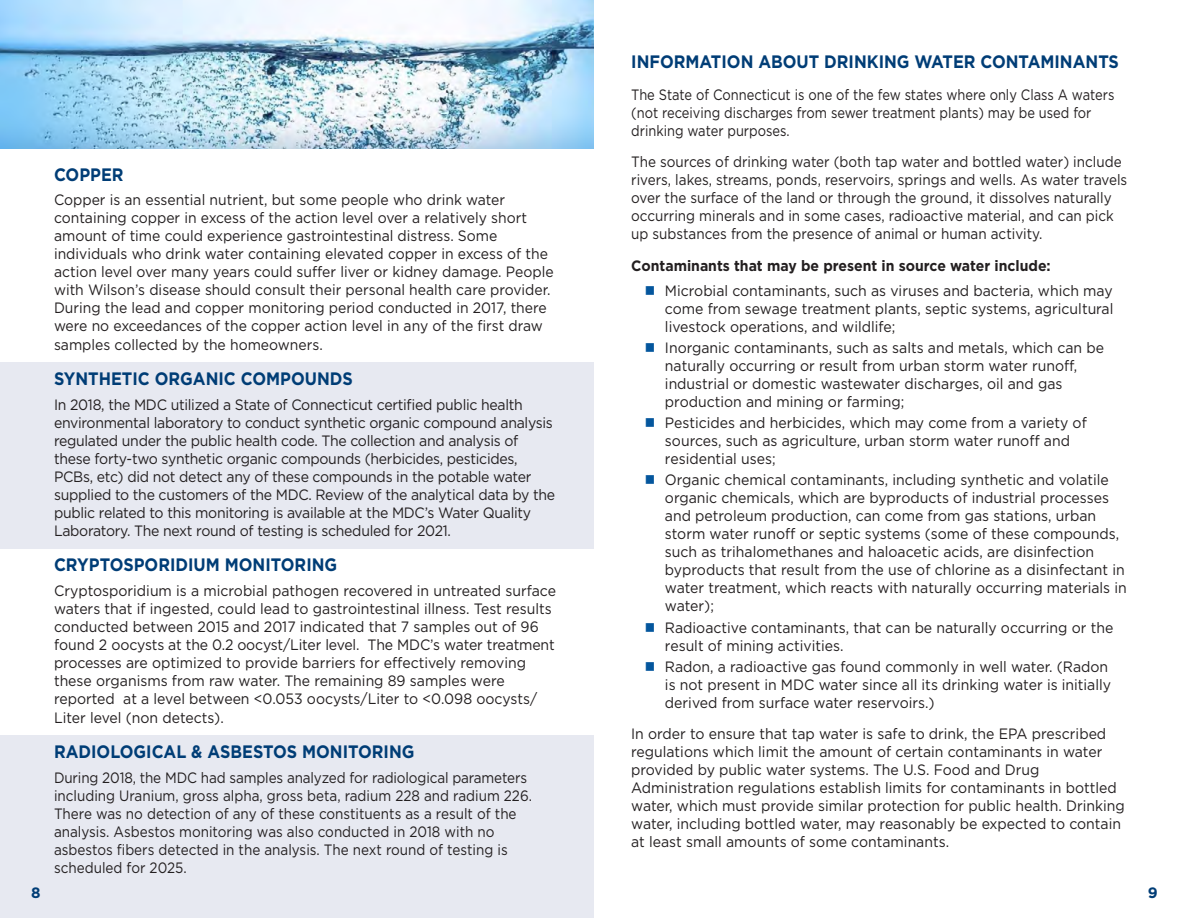
<style>
.page{position:relative;width:1188px;height:918px;background:#fff}
.page>*{position:absolute;margin:0;border:0;box-sizing:border-box;transform-origin:0 0}
.t1{font:700 18px "Gotham";color:#003d76;scale:.9 1}
.t2{font:15px/18px "Gotham";color:#231f20;scale:.94 1}
.t3{font:15px/18px "Gotham";color:#231f20;scale:.9 1}
.t4{font:15px/18.1px "Gotham";color:#231f20;scale:.93 1}
.t5{font:15px/18px "Gotham";letter-spacing:-.02em;color:#231f20;scale:.94 1}
.t6{font:15px/18px "Gotham";color:#231f20;scale:.86 1}
.t7{font:700 15px "Gotham";color:#231f20;scale:.94 1}
.t8{font:700 15px "Gotham";color:#003d76}
</style>
<div class="page">
<div style="left:0;top:362px;width:594px;height:187px;background:#e7e9f1"></div>
<div style="left:0;top:735px;width:594px;height:183px;background:#e7e9f1"></div>
<img style="left:0;top:0;width:594px;height:148px">
<p class="t1" style="left:54px;top:162px;width:79px">COPPER</p>
<p class="t4" style="left:54px;top:191px;width:539px">Copper is an essential nutrient, but some people who drink water containing copper in excess of the action level over a relatively short amount of time could experience gastrointestinal distress. Some individuals who drink water containing elevated copper in excess of the action level over many years could suffer liver or kidney damage. People with Wilson’s disease should consult their personal health care provider.<br>During the lead and copper monitoring period conducted in 2017, there were no exceedances of the copper action level in any of the first draw samples collected by the homeowners.</p>
<p class="t1" style="left:54px;top:367px;width:333px">SYNTHETIC ORGANIC COMPOUNDS</p>
<p class="t5" style="left:54px;top:396px;width:535px">In 2018, the MDC utilized a State of Connecticut certified public health environmental laboratory to conduct synthetic organic compound analysis regulated under the public health code. The collection and analysis of these forty-two synthetic organic compounds (herbicides, pesticides, PCBs, etc) did not detect any of these compounds in the potable water supplied to the customers of the MDC. Review of the analytical data by the public related to this monitoring is available at the MDC’s Water Quality Laboratory. The next round of testing is scheduled for 2021.</p>
<p class="t1" style="left:54px;top:553px;width:316px">CRYPTOSPORIDIUM MONITORING</p>
<p class="t2" style="left:54px;top:581px;width:536px">Cryptosporidium is a microbial pathogen recovered in untreated surface waters that if ingested, could lead to gastrointestinal illness. Test results conducted between 2015 and 2017 indicated that 7 samples out of 96 found 2 oocysts at the 0.2 oocyst/Liter level. The MDC’s water treatment processes are optimized to provide barriers for effectively removing these organisms from raw water. The remaining 89 samples were reported at a level between &lt;0.053 oocysts/Liter to &lt;0.098 oocysts/ Liter level (non detects).</p>
<p class="t1" style="left:54px;top:740px;width:402px">RADIOLOGICAL &amp; ASBESTOS MONITORING</p>
<p class="t3" style="left:54px;top:768px;width:533px">During 2018, the MDC had samples analyzed for radiological parameters including Uranium, gross alpha, gross beta, radium 228 and radium 226.<br>There was no detection of any of these constituents as a result of the analysis. Asbestos monitoring was also conducted in 2018 with no asbestos fibers detected in the analysis. The next round of testing is scheduled for 2025.</p>
<p class="t1" style="left:631px;top:50px;width:543px">INFORMATION ABOUT DRINKING WATER CONTAMINANTS</p>
<p class="t6" style="left:631px;top:85px;width:563px">The State of Connecticut is one of the few states where only Class A waters (not receiving discharges from sewer treatment plants) may be used for drinking water purposes.</p>
<p class="t3" style="left:631px;top:153px;width:553px">The sources of drinking water (both tap water and bottled water) include rivers, lakes, streams, ponds, reservoirs, springs and wells. As water travels over the surface of the land or through the ground, it dissolves naturally occurring minerals and in some cases, radioactive material, and can pick up substances from the presence of animal or human activity.</p>
<p class="t7" style="left:631px;top:256px;width:448px">Contaminants that may be present in source water include:</p>
<p class="t2" style="left:665px;top:281px;width:479px;text-align:justify">Microbial contaminants, such as viruses and bacteria, which may come from sewage treatment plants, septic systems, agricultural livestock operations, and wildlife;</p>
<p class="t2" style="left:665px;top:338px;width:469px">Inorganic contaminants, such as salts and metals, which can be naturally occurring or result from urban storm water runoff, industrial or domestic wastewater discharges, oil and gas production and mining or farming;</p>
<p class="t2" style="left:665px;top:414px;width:450px">Pesticides and herbicides, which may come from a variety of sources, such as agriculture, urban storm water runoff and residential uses;</p>
<p class="t2" style="left:665px;top:471px;width:493px">Organic chemical contaminants, including synthetic and volatile organic chemicals, which are byproducts of industrial processes and petroleum production, can come from gas stations, urban storm water runoff or septic systems (some of these compounds, such as trihalomethanes and haloacetic acids, are disinfection byproducts that result from the use of chlorine as a disinfectant in water treatment, which reacts with naturally occurring materials in water);</p>
<p class="t2" style="left:665px;top:618px;width:479px">Radioactive contaminants, that can be naturally occurring or the result of mining activities.</p>
<p class="t2" style="left:665px;top:657px;width:476px">Radon, a radioactive gas found commonly in well water. (Radon is not present in MDC water since all its drinking water is initially derived from surface water reservoirs.)</p>
<p class="t2" style="left:631px;top:725px;width:527px">In order to ensure that tap water is safe to drink, the EPA prescribed regulations which limit the amount of certain contaminants in water provided by public water systems. The U.S. Food and Drug Administration regulations establish limits for contaminants in bottled water, which must provide similar protection for public health. Drinking water, including bottled water, may reasonably be expected to contain at least small amounts of some contaminants.</p>
<p class="t8" style="left:31px;top:883px;width:11px">8</p>
<p class="t8" style="left:1148px;top:883px;width:11px">9</p>
</div>
